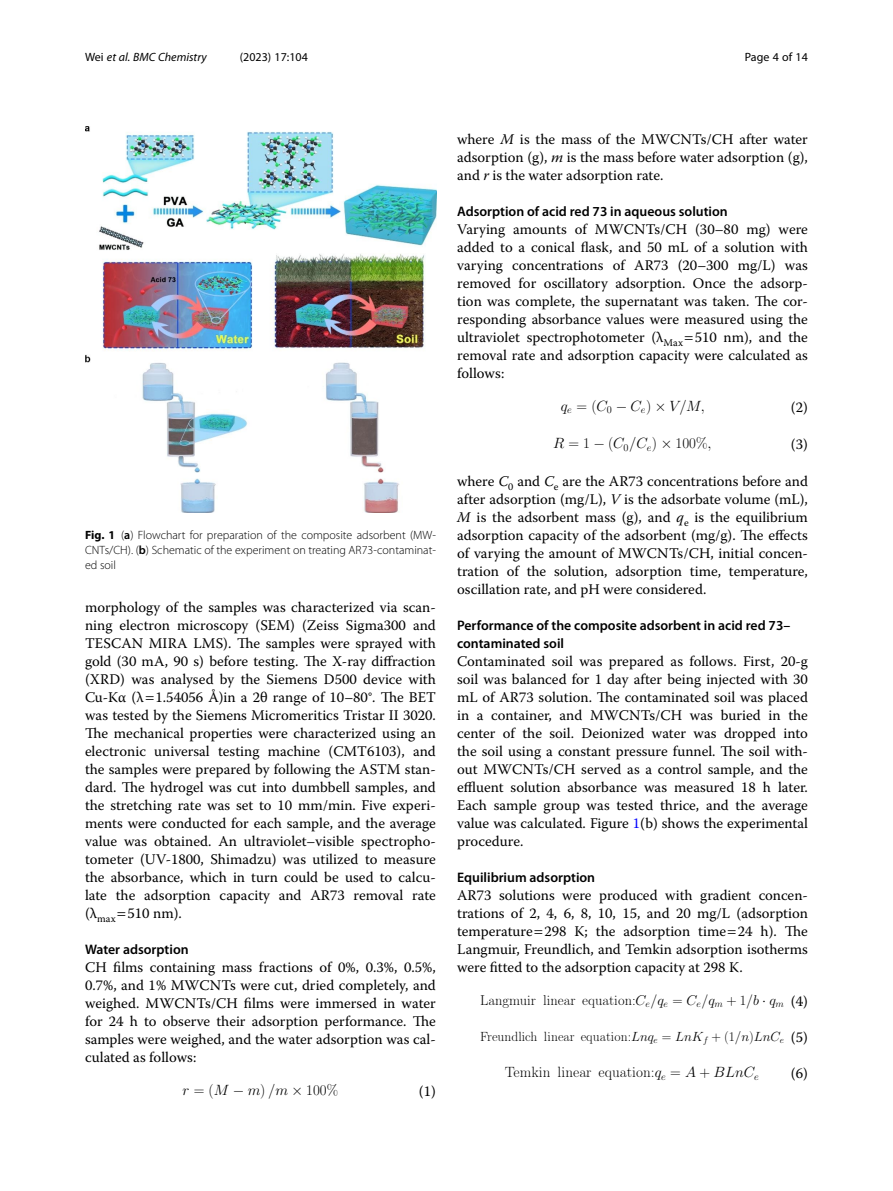
<style>
.page{position:relative;width:893px;height:1191px;background:#fff}
.page>*{position:absolute;margin:0;border:0;box-sizing:border-box;transform-origin:0 0}
.t1{font:14.85px "CMR17";color:#000}
.t2{font:14.85px "SFRM1728";color:#000}
.t3{font:14.85px "CMMI12";color:#000}
.Body_Text{font:14.7px/18px "Warnock Pro";color:#000;text-align:justify}
.EQ{font:14.7px "Warnock Pro";color:#000}
.t4{font:14.1px "SFRM1728";color:#000}
.Head_2{font:600 13.8px/18px "Myriad Pro";color:#000}
.t5{font:13.35px "SFRM1728";color:#000}
.Figure_Caption{font:300 12px/15px "Myriad Pro";color:#000;text-align:justify}
.t6{font:12px "Myriad Pro";color:#000}
.t7{font:italic 12px "Myriad Pro";color:#000}
.s1{font-style:normal}
.s2{font-weight:700}
.s3{font-weight:600}
.s4{font-family:"CMMI12"}
.s5{font-family:"CMSY10"}
.s6{font-style:italic}
.s7{font-family:"CMR17"}
.s8{color:#00f}
</style>
<div class="page">
<img style="left:85px;top:126px;width:351px;height:386px">
<p class="t7" style="left:85px;top:50px;width:123px"><span class="s1">Wei</span> et al. BMC Chemistry</p>
<p class="t6" style="left:240px;top:50px;width:70px">(2023) 17:104</p>
<p class="t6" style="left:745px;top:50px;width:65px">Page 4 of 14</p>
<p class="Figure_Caption" style="left:85px;top:528px;width:352px"><span class="s2">Fig. 1</span> (<span class="s3">a</span>) Flowchart for preparation of the composite adsorbent (MW-CNTs/CH). (<span class="s3">b</span>) Schematic of the experiment on treating AR73-contaminat&shy;ed soil</p>
<p class="Body_Text" style="left:85px;top:598px;width:352px">morphology of the samples was characterized via scan&shy;ning electron microscopy (SEM) (Zeiss Sigma300 and TESCAN MIRA LMS). The samples were sprayed with gold (30 mA, 90 s) before testing. The X-ray diffraction (XRD) was analysed by the Siemens D500 device with Cu-Kα (λ 1.54056 Å)in a 2θ range of 10–80°. The BET was tested by the Siemens Micromeritics Tristar II 3020.<br>The mechanical properties were characterized using an electronic universal testing machine (CMT6103), and the samples were prepared by following the ASTM stan&shy;dard. The hydrogel was cut into dumbbell samples, and the stretching rate was set to 10 mm/min. Five experi&shy;ments were conducted for each sample, and the average value was obtained. An ultraviolet–visible spectropho&shy;tometer (UV-1800, Shimadzu) was utilized to measure the absorbance, which in turn could be used to calcu&shy;late the adsorption capacity and AR73 removal rate (λ<sub>max</sub> 510 nm).</p>
<p class="Head_2" style="left:85px;top:940px;width:105px">Water adsorption</p>
<p class="Body_Text" style="left:85px;top:958px;width:352px">CH films containing mass fractions of 0%, 0.3%, 0.5%, 0.7%, and 1% MWCNTs were cut, dried completely, and weighed. MWCNTs/CH films were immersed in water for 24 h to observe their adsorption performance. The samples were weighed, and the water adsorption was cal&shy;culated as follows:</p>
<p class="t1" style="left:183px;top:1084px;width:157px"><span class="s4">r</span> =(<span class="s4">M</span> <span class="s5">−</span><span class="s4">m</span>)<span class="s4">/m</span><span class="s5">×</span>100%</p>
<p class="EQ" style="left:419px;top:1082px;width:18px">(1)</p>
<p class="Body_Text" style="left:457px;top:130px;width:352px">where <span class="s6">M</span> is the mass of the MWCNTs/CH after water adsorption (g), <span class="s6">m</span> is the mass before water adsorption (g), and <span class="s6">r</span> is the water adsorption rate.</p>
<p class="Head_2" style="left:457px;top:202px;width:272px">Adsorption of acid red 73 in aqueous solution</p>
<p class="Body_Text" style="left:457px;top:220px;width:352px">Varying amounts of MWCNTs/CH (30–80 mg) were added to a conical flask, and 50 mL of a solution with varying concentrations of AR73 (20–300 mg/L) was removed for oscillatory adsorption. Once the adsorp&shy;tion was complete, the supernatant was taken. The cor&shy;responding absorbance values were measured using the ultraviolet spectrophotometer (λ<sub>Max</sub> 510 nm), and the removal rate and adsorption capacity were calculated as follows:</p>
<p class="t3" style="left:561px;top:400px;width:146px">q<sub>e</sub> <span class="s7">= (</span>C<sub>0</sub> <span class="s5">−</span> C<sub>e</sub><span class="s7">)</span> <span class="s5">×</span> V/M,</p>
<p class="EQ" style="left:791px;top:398px;width:18px">(2)</p>
<p class="t1" style="left:553px;top:437px;width:160px"><span class="s4">R</span> = 1 <span class="s5">−</span> (<span class="s4">C</span><sub>0</sub><span class="s4">/C</span><sub>e</sub>) <span class="s5">×</span> 100%<span class="s4">,</span></p>
<p class="EQ" style="left:791px;top:435px;width:18px">(3)</p>
<p class="Body_Text" style="left:457px;top:472px;width:352px">where <span class="s6">C</span><sub>0</sub> and <span class="s6">C</span><sub>e</sub> are the AR73 concentrations before and after adsorption (mg/L), <span class="s6">V</span> is the adsorbate volume (mL), <span class="s6">M</span> is the adsorbent mass (g), and <span class="s6">q</span><sub>e</sub> is the equilibrium adsorption capacity of the adsorbent (mg/g). The effects of varying the amount of MWCNTs/CH, initial concen&shy;tration of the solution, adsorption time, temperature, oscillation rate, and pH were considered.</p>
<p class="Head_2" style="left:457px;top:616px;width:335px">Performance of the composite adsorbent in acid red 73– contaminated soil</p>
<p class="Body_Text" style="left:457px;top:652px;width:352px">Contaminated soil was prepared as follows. First, 20-g soil was balanced for 1 day after being injected with 30 mL of AR73 solution. The contaminated soil was placed in a container, and MWCNTs/CH was buried in the center of the soil. Deionized water was dropped into the soil using a constant pressure funnel. The soil with&shy;out MWCNTs/CH served as a control sample, and the effluent solution absorbance was measured 18 h later.<br>Each sample group was tested thrice, and the average value was calculated. Figure <span class="s8">1</span>(b) shows the experimental procedure.</p>
<p class="Head_2" style="left:457px;top:868px;width:140px">Equilibrium adsorption</p>
<p class="Body_Text" style="left:457px;top:886px;width:352px">AR73 solutions were produced with gradient concen&shy;trations of 2, 4, 6, 8, 10, 15, and 20 mg/L (adsorption temperature 298 K; the adsorption time 24 h). The Langmuir, Freundlich, and Temkin adsorption isotherms were fitted to the adsorption capacity at 298 K.</p>
<p class="t4" style="left:480px;top:991px;width:305px">Langmuir linear equation:<span class="s4">C</span><sub>e</sub><span class="s4">/q</span><sub>e</sub> <span class="s7">=</span> <span class="s4">C</span><sub>e</sub><span class="s4">/q</span><sub>m</sub> <span class="s7">+ 1</span><span class="s4">/b</span> <span class="s5">·</span> <span class="s4">q</span><sub>m</sub></p>
<p class="EQ" style="left:791px;top:992px;width:18px">(4)</p>
<p class="t5" style="left:480px;top:1028px;width:305px">Freundlich linear equation:<span class="s4">Lnq</span><sub>e</sub> <span class="s7">=</span> <span class="s4">LnK</span><sub>f</sub> <span class="s7">+ (1</span><span class="s4">/n</span><span class="s7">)</span><span class="s4">LnC</span><sub>e</sub></p>
<p class="EQ" style="left:791px;top:1028px;width:18px">(5)</p>
<p class="t2" style="left:505px;top:1063px;width:256px">Temkin linear equation:<span class="s4">q</span><sub>e</sub> <span class="s7">=</span> <span class="s4">A</span> <span class="s7">+</span> <span class="s4">BLnC</span><sub>e</sub></p>
<p class="EQ" style="left:791px;top:1064px;width:18px">(6)</p>
</div>
